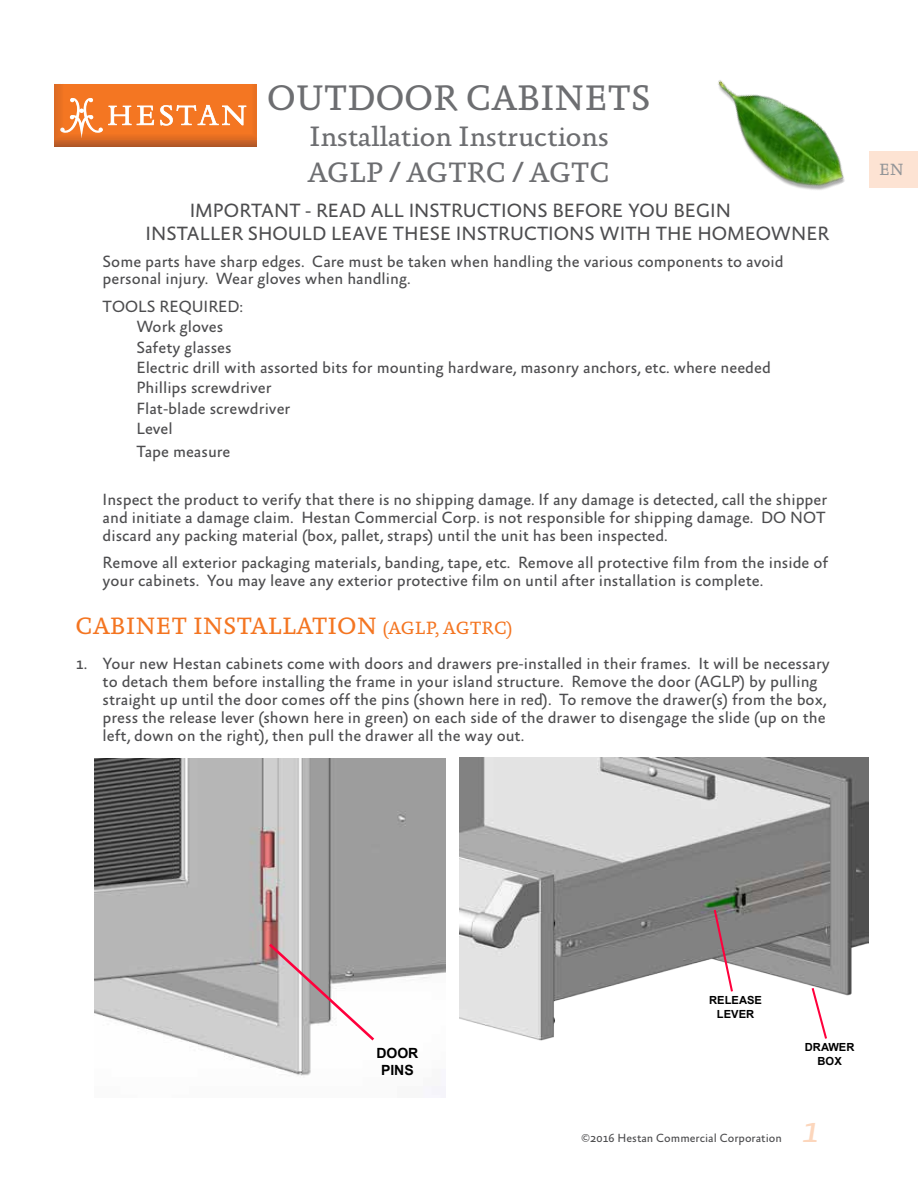
<style>
.page{position:relative;width:918px;height:1188px;background:#fff}
.page>*{position:absolute;margin:0;border:0;box-sizing:border-box;transform-origin:0 0}
.t1{font:italic 37.5px "Absara";color:#fcd6bc}
.t2{font:36px "Absara";letter-spacing:-.01em;color:#6d6e71}
.t3{font:28.5px/36px "Absara";letter-spacing:-.01em;color:#6d6e71}
.t4{font:24px "Absara";color:#f47521}
.t5{font:19.5px/22.8px "Absara Sans";color:#4d4d4f}
.t6{font:16.5px/18px "Absara Sans";color:#4d4d4f}
.t7{font:16.5px "Absara";color:#939598}
.t8{font:700 14.1px/16.8px "Arial";color:#000;text-align:center}
.t9{font:12px "Absara Sans";color:#4d4d4f}
.t10{font:700 11.1px/13.4px "Arial";color:#000;text-align:center}
.s1{font-size:18px}
</style>
<div class="page">
<div style="left:870px;top:151px;width:48px;height:36px;background:#fde3d3"></div>
<img style="left:718px;top:80px;width:127px;height:110px">
<hr style="left:54px;top:146px;width:202px;height:1px;background:#b05626">
<hr style="left:54px;top:145px;width:202px;height:1px;background:#b55927">
<hr style="left:54px;top:144px;width:202px;height:1px;background:#bb5c28">
<hr style="left:54px;top:143px;width:202px;height:1px;background:#c05f28">
<hr style="left:54px;top:142px;width:202px;height:1px;background:#c66128">
<hr style="left:54px;top:141px;width:202px;height:1px;background:#cd6528">
<hr style="left:54px;top:140px;width:202px;height:1px;background:#ce6528">
<svg style="left:54px;top:84px;width:202px;height:56px;background:#f2843b"></svg>
<img style="left:459px;top:758px;width:409px;height:283px">
<svg style="left:712px;top:908px;width:22px;height:86px"></svg>
<svg style="left:810px;top:986px;width:19px;height:55px"></svg>
<img style="left:94px;top:758px;width:352px;height:339px">
<svg style="left:266px;top:941px;width:111px;height:102px"></svg>
<h2 class="t2" style="left:267px;top:77px;width:386px">OUTDOOR CABINETS</h2>
<h3 class="t3" style="left:308px;top:119px;width:304px">Installation Instructions<br>AGLP / AGTRC / AGTC</h3>
<p class="t5" style="left:146px;top:200px;width:685px;text-indent:44px">IMPORTANT - READ ALL INSTRUCTIONS BEFORE YOU BEGIN<br>INSTALLER SHOULD LEAVE THESE INSTRUCTIONS WITH THE HOMEOWNER</p>
<p class="t6" style="left:103px;top:254px;width:683px;line-height:17.2px">Some parts have sharp edges. Care must be taken when handling the various components to avoid personal injury. Wear gloves when handling.</p>
<p class="t6" style="left:136px;top:297px;width:636px;line-height:20.5px;text-indent:-34px">TOOLS REQUIRED:<br>Work gloves<br>Safety glasses<br>Electric drill with assorted bits for mounting hardware, masonry anchors, etc. where needed<br>Phillips screwdriver<br>Flat-blade screwdriver<br>Level</p>
<p class="t6" style="left:136px;top:443px;width:96px">Tape measure</p>
<p class="t6" style="left:103px;top:491px;width:726px;text-align:justify">Inspect the product to verify that there is no shipping damage. If any damage is detected, call the shipper and initiate a damage claim. Hestan Commercial Corp. is not responsible for shipping damage. DO NOT discard any packing material (box, pallet, straps) until the unit has been inspected.</p>
<p class="t6" style="left:103px;top:554px;width:727px">Remove all exterior packaging materials, banding, tape, etc. Remove all protective film from the inside of your cabinets. You may leave any exterior protective film on until after installation is complete.</p>
<h3 class="t4" style="left:76px;top:612px;width:439px">CABINET INSTALLATION <span class="s1">(AGLP, AGTRC)</span></h3>
<p class="t6" style="left:103px;top:655px;width:729px;text-indent:-27px">1. Your new Hestan cabinets come with doors and drawers pre-installed in their frames. It will be necessary to detach them before installing the frame in your island structure. Remove the door (AGLP) by pulling straight up until the door comes off the pins (shown here in red). To remove the drawer(s) from the box, press the release lever (shown here in green) on each side of the drawer to disengage the slide (up on the left, down on the right), then pull the drawer all the way out.</p>
<p class="t7" style="left:879px;top:160px;width:26px">EN</p>
<p class="t8" style="left:376px;top:1045px;width:44px">DOOR<br>PINS</p>
<p class="t10" style="left:709px;top:994px;width:54px">RELEASE<br>LEVER</p>
<p class="t10" style="left:805px;top:1041px;width:51px">DRAWER<br>BOX</p>
<p class="t9" style="left:581px;top:1132px;width:202px">©2016 Hestan Commercial Corporation</p>
<h1 class="t1" style="left:800px;top:1107px;width:28px">1</h1>
</div>
